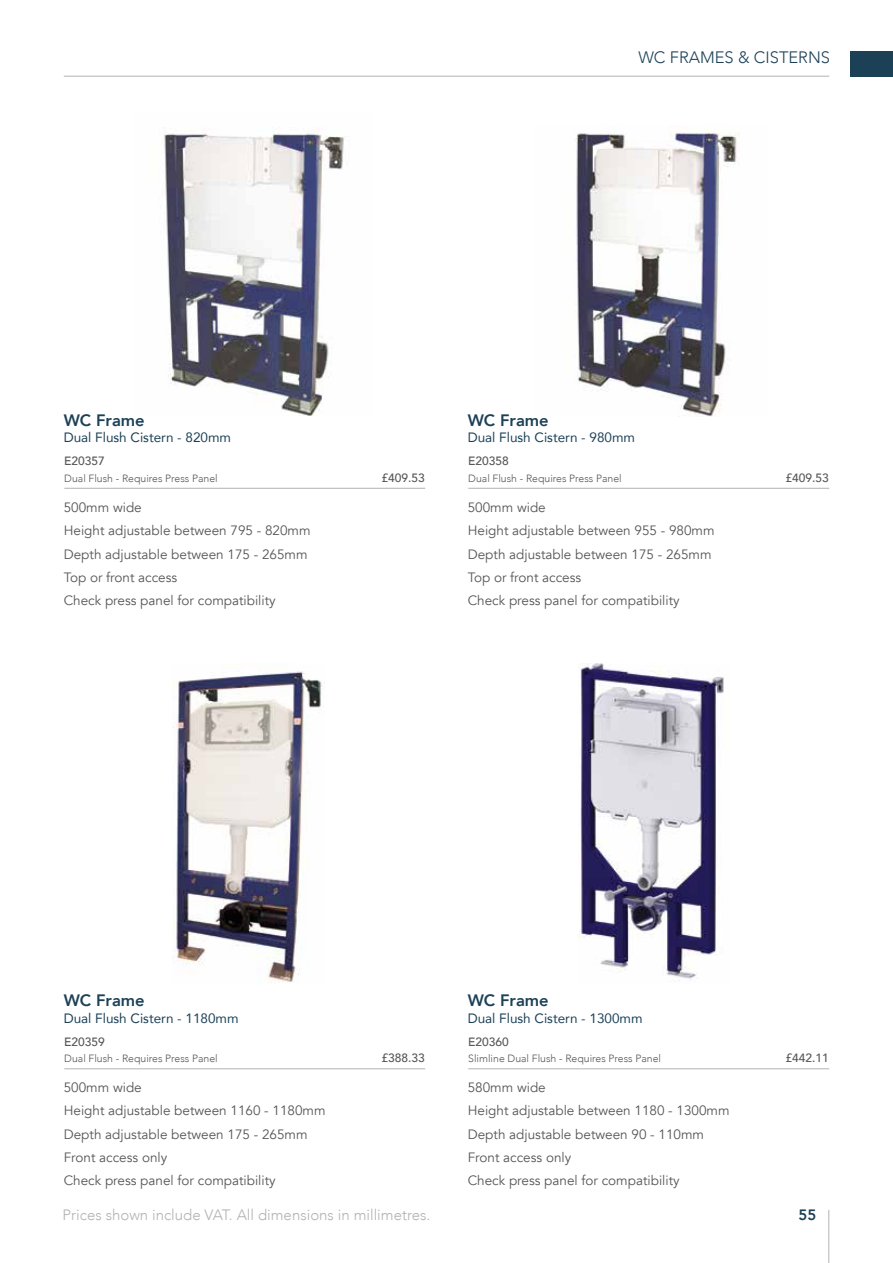
<style>
.page{position:relative;width:893px;height:1263px;background:#fff}
.page>*{position:absolute;margin:0;border:0;box-sizing:border-box;transform-origin:0 0}
.t1{font:800 16.5px "Avenir";color:#1c4157}
.t2{font:300 16.5px "Avenir";color:#1c4157}
.t3{font:300 15px "Avenir";color:#b1b2b3}
.t4{font:800 15px "Avenir";color:#1c4157}
.t5{font:13.5px/23.2px "Avenir";color:#565655}
.t6{font:13.5px "Avenir";color:#1c4157}
.t7{font:500 12px "Avenir";color:#565655}
.t8{font:300 10.5px "Avenir";color:#565655}
.s1{color:#b1b2b3}
</style>
<div class="page">
<hr style="left:64px;top:76px;width:765px;height:1px;background:#b1b2b3">
<div style="left:850px;top:51px;width:43px;height:26px;background:#1c4157"></div>
<hr style="left:828px;top:1210px;width:1px;height:53px;background:#b1b2b3">
<img style="left:576px;top:129px;width:164px;height:288px">
<img style="left:578px;top:663px;width:146px;height:318px">
<img style="left:173px;top:671px;width:152px;height:312px">
<img style="left:164px;top:127px;width:180px;height:288px">
<hr style="left:64px;top:488px;width:361px;height:1px;background:#b1b2b3">
<hr style="left:64px;top:1068px;width:361px;height:1px;background:#b1b2b3">
<hr style="left:468px;top:1068px;width:361px;height:1px;background:#b1b2b3">
<hr style="left:468px;top:488px;width:361px;height:1px;background:#b1b2b3">
<p class="t2" style="left:625px;top:47px;width:206px"><span class="s1">|</span> WC FRAMES &amp; CISTERNS</p>
<p class="t1" style="left:64px;top:407px;width:82px">WC Frame</p>
<p class="t6" style="left:64px;top:427px;width:169px">Dual Flush Cistern - 820mm</p>
<p class="t7" style="left:64px;top:450px;width:42px">E20357</p>
<p class="t8" style="left:64px;top:472px;width:155px">Dual Flush - Requires Press Panel</p>
<p class="t7" style="left:381px;top:467px;width:45px">£409.53</p>
<p class="t1" style="left:468px;top:407px;width:82px">WC Frame</p>
<p class="t6" style="left:468px;top:427px;width:169px">Dual Flush Cistern - 980mm</p>
<p class="t7" style="left:468px;top:450px;width:42px">E20358</p>
<p class="t8" style="left:468px;top:472px;width:155px">Dual Flush - Requires Press Panel</p>
<p class="t7" style="left:785px;top:467px;width:45px">£409.53</p>
<p class="t5" style="left:64px;top:496px;width:248px">500mm wide<br>Height adjustable between 795 - 820mm<br>Depth adjustable between 175 - 265mm<br>Top or front access<br>Check press panel for compatibility</p>
<p class="t5" style="left:468px;top:496px;width:248px">500mm wide<br>Height adjustable between 955 - 980mm<br>Depth adjustable between 175 - 265mm<br>Top or front access<br>Check press panel for compatibility</p>
<p class="t1" style="left:64px;top:988px;width:82px">WC Frame</p>
<p class="t6" style="left:64px;top:1007px;width:176px">Dual Flush Cistern - 1180mm</p>
<p class="t7" style="left:64px;top:1031px;width:42px">E20359</p>
<p class="t8" style="left:64px;top:1052px;width:155px">Dual Flush - Requires Press Panel</p>
<p class="t7" style="left:381px;top:1047px;width:45px">£388.33</p>
<p class="t1" style="left:468px;top:988px;width:82px">WC Frame</p>
<p class="t6" style="left:468px;top:1007px;width:176px">Dual Flush Cistern - 1300mm</p>
<p class="t7" style="left:468px;top:1031px;width:42px">E20360</p>
<p class="t8" style="left:468px;top:1052px;width:194px">Slimline Dual Flush - Requires Press Panel</p>
<p class="t7" style="left:785px;top:1047px;width:45px">£442.11</p>
<p class="t5" style="left:64px;top:1076px;width:263px">500mm wide<br>Height adjustable between 1160 - 1180mm<br>Depth adjustable between 175 - 265mm<br>Front access only<br>Check press panel for compatibility</p>
<p class="t5" style="left:468px;top:1076px;width:263px">580mm wide<br>Height adjustable between 1180 - 1300mm<br>Depth adjustable between 90 - 110mm<br>Front access only<br>Check press panel for compatibility</p>
<p class="t3" style="left:63px;top:1206px;width:369px">Prices shown include VAT. All dimensions in millimetres.</p>
<p class="t4" style="left:798px;top:1203px;width:19px">55</p>
</div>
